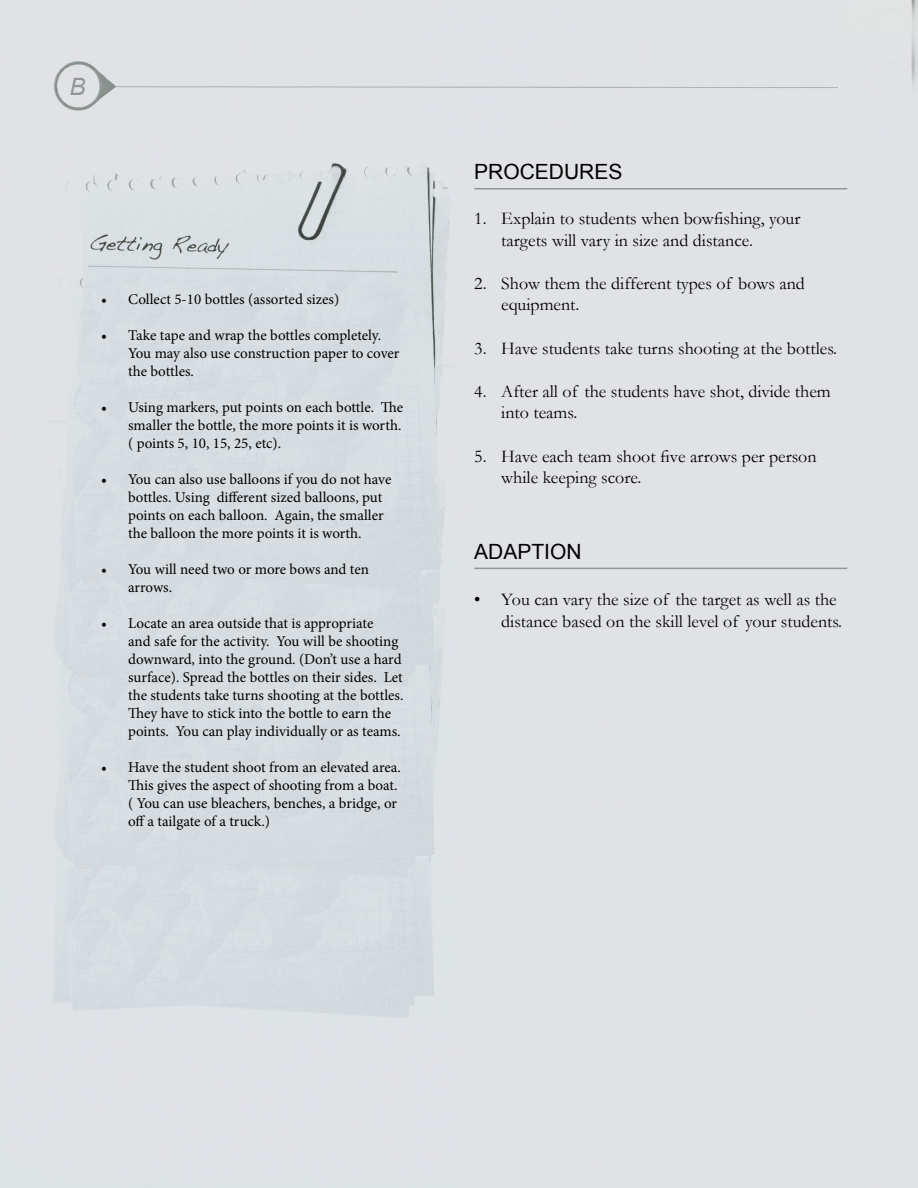
<style>
.page{position:relative;width:918px;height:1188px;background:#fff}
.page>*{position:absolute;margin:0;border:0;box-sizing:border-box;transform-origin:0 0}
.t1{font:italic 24px "Arial";color:#939598}
.t2{font:21px "Arial";color:#000}
.t3{font:18px/21.6px "Garamond";color:#000}
.t4{font:15px/18px "Minion Pro";color:#000}
</style>
<div class="page">
<div style="left:49px;top:689px;width:396px;height:191px;background:#d7dce0"></div>
<div style="left:49px;top:259px;width:396px;height:430px;background:#d7dce0"></div>
<img style="left:54px;top:164px;width:397px;height:430px">
<div style="left:459px;top:746px;width:459px;height:441px;background:#e1e2e6"></div>
<div style="left:459px;top:138px;width:459px;height:608px;background:#e1e2e6"></div>
<hr style="left:474px;top:188px;width:373px;height:2px;background:#939598">
<hr style="left:474px;top:568px;width:373px;height:1px;background:#939598">
<h1 class="t1" style="left:69px;top:71px;width:18px">B</h1>
<p class="t4" style="left:101px;top:290px;width:240px">• Collect 5-10 bottles (assorted sizes)</p>
<p class="t4" style="left:128px;top:326px;width:273px;text-indent:-27px">• Take tape and wrap the bottles completely.<br>You may also use construction paper to cover the bottles.</p>
<p class="t4" style="left:128px;top:398px;width:277px;text-indent:-27px">• Using markers, put points on each bottle. The smaller the bottle, the more points it is worth. ( points 5, 10, 15, 25, etc).</p>
<p class="t4" style="left:128px;top:470px;width:265px;text-indent:-27px">• You can also use balloons if you do not have bottles. Using different sized balloons, put points on each balloon. Again, the smaller the balloon the more points it is worth.</p>
<p class="t4" style="left:128px;top:560px;width:242px;text-indent:-27px">• You will need two or more bows and ten arrows.</p>
<p class="t4" style="left:128px;top:614px;width:277px;text-indent:-27px">• Locate an area outside that is appropriate<br>and safe for the activity. You will be shooting downward, into the ground. (Don’t use a hard surface). Spread the bottles on their sides. Let the students take turns shooting at the bottles.<br>They have to stick into the bottle to earn the points. You can play individually or as teams.</p>
<p class="t4" style="left:128px;top:758px;width:274px;text-indent:-27px">• Have the student shoot from an elevated area.<br>This gives the aspect of shooting from a boat. ( You can use bleachers, benches, a bridge, or off a tailgate of a truck.)</p>
<h2 class="t2" style="left:474px;top:158px;width:150px">PROCEDURES</h2>
<p class="t3" style="left:501px;top:207px;width:301px;text-indent:-27px">1. Explain to students when bowfishing, your targets will vary in size and distance.</p>
<p class="t3" style="left:501px;top:272px;width:305px;text-indent:-27px">2. Show them the different types of bows and equipment.</p>
<p class="t3" style="left:474px;top:337px;width:364px">3. Have students take turns shooting at the bottles.</p>
<p class="t3" style="left:501px;top:380px;width:331px;text-indent:-27px">4. After all of the students have shot, divide them into teams.</p>
<p class="t3" style="left:501px;top:445px;width:317px;text-indent:-27px">5. Have each team shoot five arrows per person while keeping score.</p>
<h2 class="t2" style="left:474px;top:538px;width:109px">ADAPTION</h2>
<p class="t3" style="left:501px;top:589px;width:342px;text-indent:-27px">• You can vary the size of the target as well as the distance based on the skill level of your students.</p>
</div>
